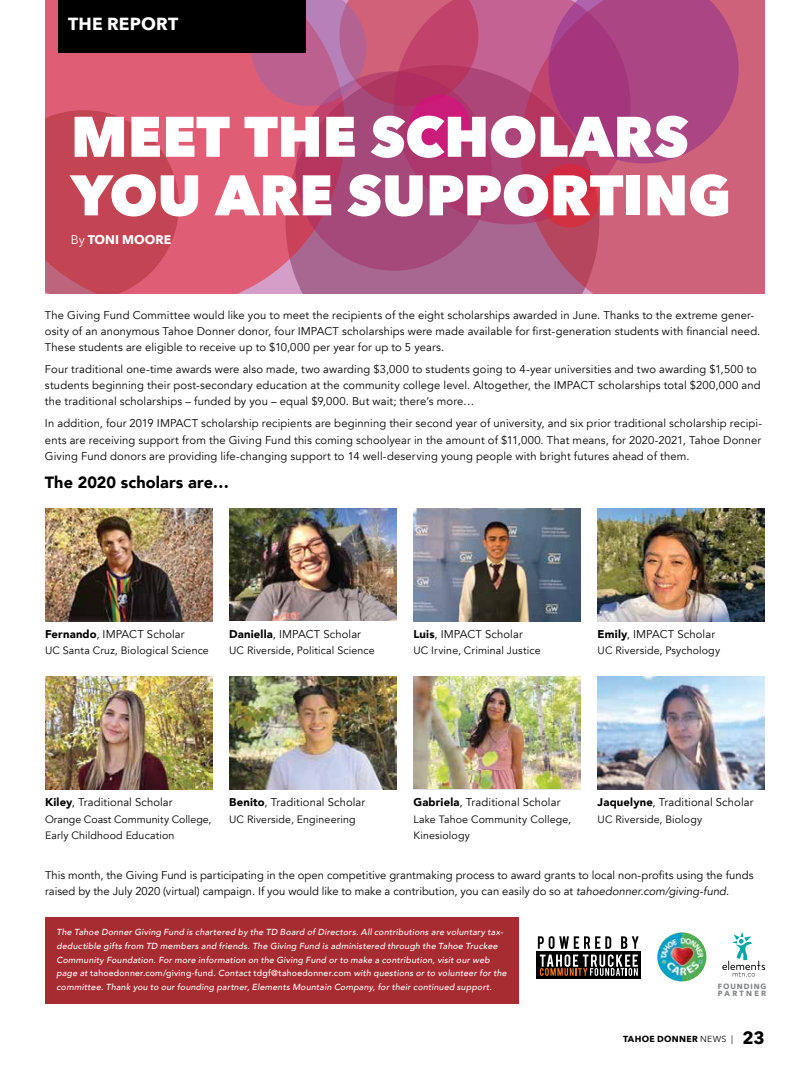
<style>
.page{position:relative;width:810px;height:1080px;background:#fff}
.page>*{position:absolute;margin:0;border:0;box-sizing:border-box;transform-origin:0 0}
.t1{font:800 56.5px/58.6px "Avenir Next";letter-spacing:-.005em;color:#fff}
.t2{font:700 17.5px "Avenir Next";letter-spacing:.005em;color:#fff}
.t3{font:900 16.25px "Avenir";letter-spacing:.005em;color:#000}
.t4{font:700 12.5px "Avenir Next";color:#fff}
.t5{font:11.25px/16.2px "Avenir";letter-spacing:.01em;color:#000}
.t6{font:10.62px/16.2px "Avenir";letter-spacing:.015em;color:#000}
.t7{font:italic 500 8.75px/13.8px "Avenir";letter-spacing:.025em;color:#fff}
.t8{font:700 8.75px "Avenir Next";letter-spacing:.035em;color:#000}
.t9{font:700 7.5px/7.5px "Avenir Next";letter-spacing:.125em;color:#808285}
.s1{font-weight:400}
.s2{font-weight:900}
.s3{font-style:italic}
.s4{font-style:normal}
.s5{font-size:17.5px}
</style>
<div class="page">
<div style="left:286px;top:65px;width:313px;height:315px;background:#a86791;border-radius:50%"></div>
<svg style="left:45px;top:0;width:290px;height:294px;background:#da5d78"></svg>
<svg style="left:537px;top:0;width:228px;height:294px;background:#c96079"></svg>
<svg style="left:45px;top:110px;width:134px;height:184px;background:#c64859"></svg>
<svg style="left:296px;top:71px;width:196px;height:200px;background:#a94373"></svg>
<svg style="left:394px;top:0;width:236px;height:224px;background:#b44978"></svg>
<div style="left:409px;top:94px;width:61px;height:64px;background:#cb1b7b;border-radius:50%"></div>
<div style="left:540px;top:164px;width:61px;height:64px;background:#d02941;border-radius:50%"></div>
<svg style="left:549px;top:0;width:190px;height:163px;background:#ad4380"></svg>
<svg style="left:251px;top:0;width:227px;height:106px;background:#be547e"></svg>
<div style="left:0;top:294px;width:810px;height:153px;background:#fff"></div>
<div style="left:45px;top:918px;width:474px;height:86px;background:#a72c31"></div>
<img style="left:657px;top:932px;width:49px;height:49px;border-radius:24px">
<svg style="left:722px;top:932px;width:43px;height:45px"></svg>
<div style="left:536px;top:952px;width:105px;height:27px;background:#000"></div>
<svg style="left:538px;top:936px;width:101px;height:40px"></svg>
<img style="left:45px;top:508px;width:167px;height:113px">
<img style="left:45px;top:677px;width:167px;height:113px">
<img style="left:413px;top:508px;width:168px;height:113px">
<img style="left:413px;top:677px;width:168px;height:112px">
<img style="left:229px;top:677px;width:168px;height:113px">
<img style="left:229px;top:508px;width:168px;height:113px">
<img style="left:598px;top:508px;width:167px;height:113px">
<img style="left:598px;top:677px;width:167px;height:113px">
<div style="left:58px;top:0;width:248px;height:52px;background:#000"></div>
<h2 class="t2" style="left:68px;top:9px;width:111px">THE REPORT</h2>
<h1 class="t1" style="left:71px;top:107px;width:662px">MEET THE SCHOLARS<br>YOU ARE SUPPORTING</h1>
<p class="t4" style="left:71px;top:229px;width:102px"><span class="s1">By</span> TONI MOORE</p>
<p class="t5" style="left:45px;top:307px;width:717px">The Giving Fund Committee would like you to meet the recipients of the eight scholarships awarded in June. Thanks to the extreme gener&shy;osity of an anonymous Tahoe Donner donor, four IMPACT scholarships were made available for first-generation students with financial need.<br>These students are eligible to receive up to $10,000 per year for up to 5 years.</p>
<p class="t5" style="left:45px;top:361px;width:717px">Four traditional one-time awards were also made, two awarding $3,000 to students going to 4-year universities and two awarding $1,500 to students beginning their post-secondary education at the community college level. Altogether, the IMPACT scholarships total $200,000 and the traditional scholarships – funded by you – equal $9,000. But wait; there’s more…</p>
<p class="t5" style="left:45px;top:416px;width:719px;text-align:justify">In addition, four 2019 IMPACT scholarship recipients are beginning their second year of university, and six prior traditional scholarship recipi&shy;ents are receiving support from the Giving Fund this coming schoolyear in the amount of $11,000. That means, for 2020-2021, Tahoe Donner Giving Fund donors are providing life-changing support to 14 well-deserving young people with bright futures ahead of them.</p>
<h3 class="t3" style="left:45px;top:468px;width:186px">The 2020 scholars are…</h3>
<p class="t5" style="left:45px;top:626px;width:141px"><span class="s2">Fernando</span>, IMPACT Scholar</p>
<p class="t6" style="left:45px;top:642px;width:165px">UC Santa Cruz, Biological Science</p>
<p class="t5" style="left:229px;top:626px;width:133px"><span class="s2">Daniella</span>, IMPACT Scholar</p>
<p class="t6" style="left:229px;top:642px;width:147px">UC Riverside, Political Science</p>
<p class="t5" style="left:413px;top:626px;width:111px"><span class="s2">Luis</span>, IMPACT Scholar</p>
<p class="t6" style="left:413px;top:642px;width:129px">UC Irvine, Criminal Justice</p>
<p class="t5" style="left:598px;top:626px;width:119px"><span class="s2">Emily</span>, IMPACT Scholar</p>
<p class="t6" style="left:598px;top:642px;width:124px">UC Riverside, Psychology</p>
<p class="t5" style="left:45px;top:795px;width:129px"><span class="s2">Kiley</span>, Traditional Scholar</p>
<p class="t6" style="left:45px;top:811px;width:168px">Orange Coast Community College,<br>Early Childhood Education</p>
<p class="t5" style="left:229px;top:795px;width:138px"><span class="s2">Benito</span>, Traditional Scholar</p>
<p class="t6" style="left:229px;top:811px;width:128px">UC Riverside, Engineering</p>
<p class="t5" style="left:413px;top:795px;width:148px"><span class="s2">Gabriela</span>, Traditional Scholar</p>
<p class="t6" style="left:413px;top:811px;width:159px">Lake Tahoe Community College,<br>Kinesiology</p>
<p class="t5" style="left:598px;top:795px;width:157px"><span class="s2">Jaquelyne</span>, Traditional Scholar</p>
<p class="t6" style="left:598px;top:811px;width:106px">UC Riverside, Biology</p>
<p class="t5" style="left:45px;top:867px;width:710px">This month, the Giving Fund is participating in the open competitive grantmaking process to award grants to local non-profits using the funds raised by the July 2020 (virtual) campaign. If you would like to make a contribution, you can easily do so at <span class="s3">tahoedonner.com/giving-fund</span>.</p>
<p class="t7" style="left:57px;top:925px;width:452px">The Tahoe Donner Giving Fund is chartered by the TD Board of Directors. All contributions are voluntary tax&shy;deductible gifts from TD members and friends. The Giving Fund is administered through the Tahoe Truckee Community Foundation. For more information on the Giving Fund or to make a contribution, visit our web page at <span class="s4">tahoedonner.com/giving-fund</span>. Contact <span class="s4">tdgf@tahoedonner.com</span> with questions or to volunteer for the committee. Thank you to our founding partner, Elements Mountain Company, for their continued support.</p>
<p class="t9" style="left:718px;top:982px;width:50px">FOUNDING<br>PARTNER</p>
<p class="t8" style="left:623px;top:1031px;width:143px">TAHOE DONNER <span class="s1">NEWS |</span> <span class="s5">23</span></p>
</div>
